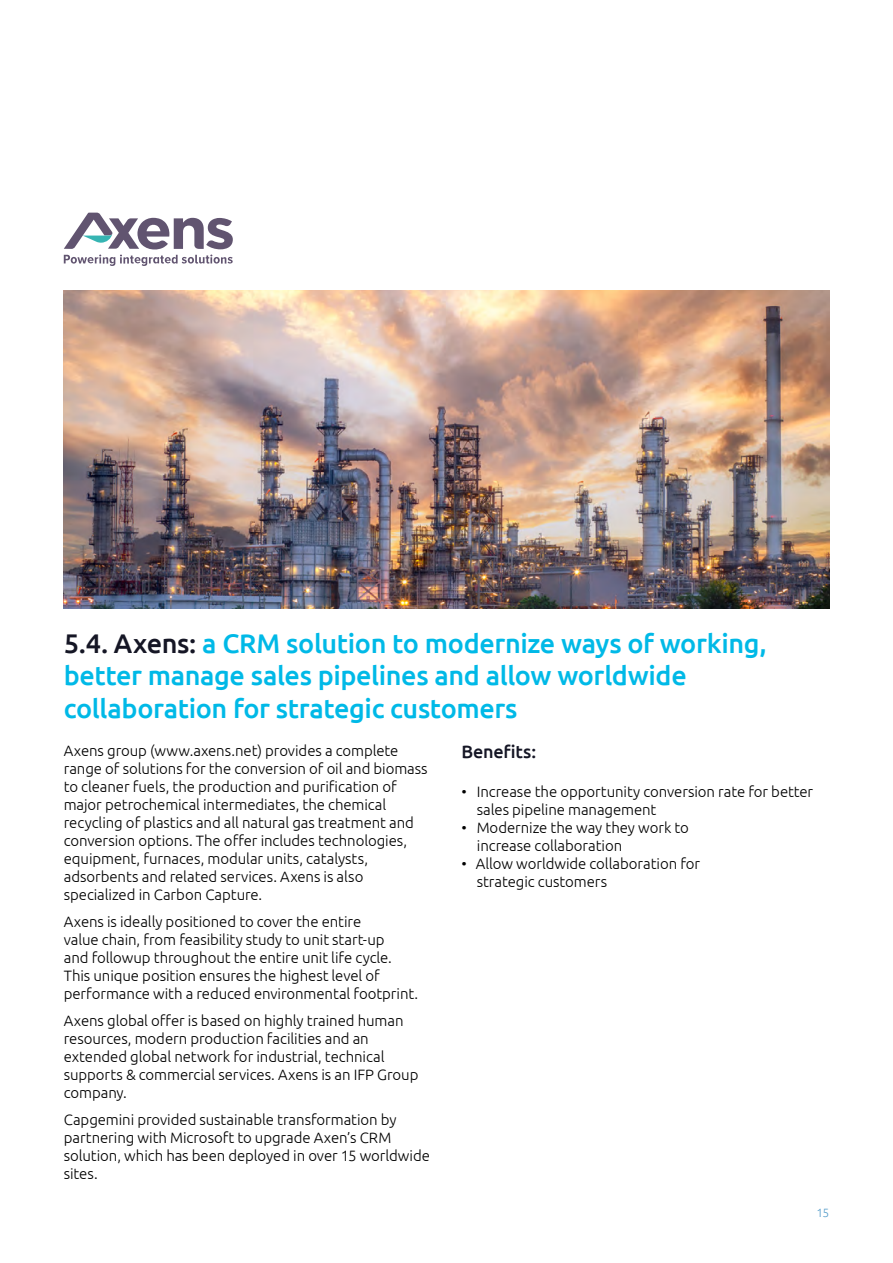
<style>
.page{position:relative;width:893px;height:1263px;background:#fff}
.page>*{position:absolute;margin:0;border:0;box-sizing:border-box;transform-origin:0 0}
.t1{font:500 27px/32.4px "Ubuntu";letter-spacing:-.015em;color:#00b9e7}
.t2{font:500 18px "Ubuntu";letter-spacing:-.01em;color:#151625}
.t3{font:300 15px/18px "Ubuntu";letter-spacing:-.005em;color:#000}
.t4{font:300 12px "Ubuntu";color:#569dca}
.s1{color:#151625}
</style>
<div class="page">
<img style="left:64px;top:290px;width:765px;height:319px">
<svg style="left:64px;top:213px;width:169px;height:53px"></svg>
<h1 class="t1" style="left:64px;top:626px;width:704px"><span class="s1">5.4. Axens:</span> a CRM solution to modernize ways of working, better manage sales pipelines and allow worldwide collaboration for strategic customers</h1>
<p class="t3" style="left:64px;top:741px;width:336px">Axens group (www.axens.net) provides a complete</p>
<p class="t2" style="left:461px;top:740px;width:76px">Benefits:</p>
<p class="t3" style="left:64px;top:759px;width:365px">range of solutions for the conversion of oil and biomass to cleaner fuels, the production and purification of major petrochemical intermediates, the chemical recycling of plastics and all natural gas treatment and conversion options. The offer includes technologies, equipment, furnaces, modular units, catalysts, adsorbents and related services. Axens is also specialized in Carbon Capture.</p>
<p class="t3" style="left:64px;top:912px;width:356px">Axens is ideally positioned to cover the entire<br>value chain, from feasibility study to unit start-up<br>and followup throughout the entire unit life cycle.<br>This unique position ensures the highest level of performance with a reduced environmental footprint.</p>
<p class="t3" style="left:64px;top:1011px;width:356px">Axens global offer is based on highly trained human resources, modern production facilities and an extended global network for industrial, technical supports &amp; commercial services. Axens is an IFP Group company.</p>
<p class="t3" style="left:64px;top:1110px;width:368px">Capgemini provided sustainable transformation by partnering with Microsoft to upgrade Axen’s CRM solution, which has been deployed in over 15 worldwide sites.</p>
<p class="t3" style="left:477px;top:782px;width:338px;text-indent:-15px">• Increase the opportunity conversion rate for better sales pipeline management</p>
<p class="t3" style="left:477px;top:818px;width:214px;text-indent:-16px">• Modernize the way they work to increase collaboration</p>
<p class="t3" style="left:477px;top:854px;width:225px;text-indent:-15px">• Allow worldwide collaboration for strategic customers</p>
<p class="t4" style="left:816px;top:1205px;width:14px">15</p>
</div>
